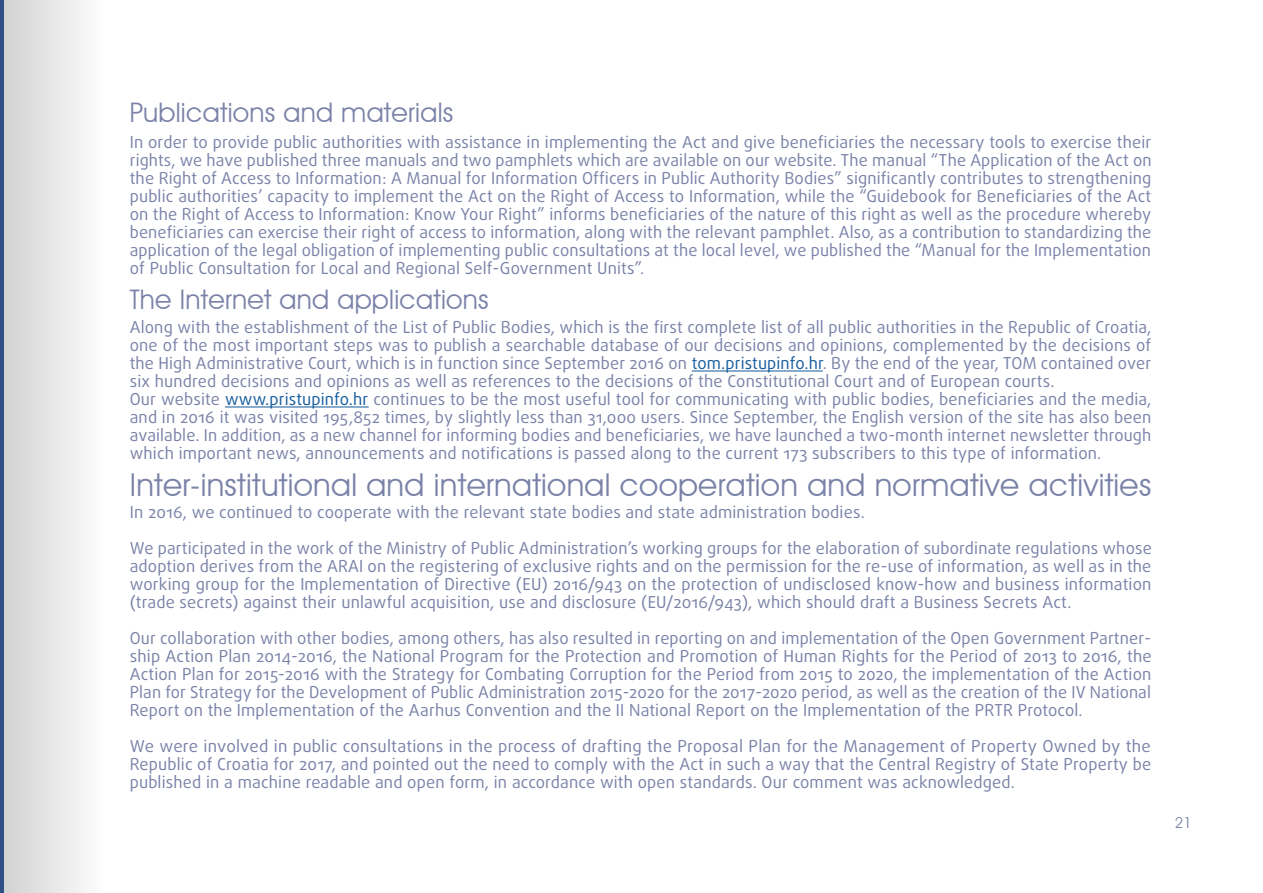
<style>
.page{position:relative;width:1263px;height:893px;background:#fff}
.page>*{position:absolute;margin:0;border:0;box-sizing:border-box;transform-origin:0 0}
.t1{font:31.5px "Avant Garde IT Cby BT";letter-spacing:.01em;color:#7a82a8}
.t2{font:27px "Avant Garde IT Cby BT";letter-spacing:.01em;color:#7a82a8}
.t3{font:16.5px/18px "Daxline Pro";letter-spacing:.01em;color:#7a82a8;text-align:justify}
.t4{font:15px "Avant Garde IT Cby BT";color:#7a82a8}
.s1{color:#175d9e}
</style>
<div class="page">
<div style="left:0;top:0;width:102px;height:893px;background:linear-gradient(to right,#c4c6ca,#fff)"></div>
<hr style="left:692px;top:370px;width:131px;height:1px;background:#175d9e">
<hr style="left:225px;top:406px;width:144px;height:1px;background:#175d9e">
<p class="t2" style="left:130px;top:96px;width:325px">Publications and materials</p>
<p class="t3" style="left:130px;top:133px;width:1023px">In order to provide public authorities with assistance in implementing the Act and give beneficiaries the necessary tools to exercise their rights, we have published three manuals and two pamphlets which are available on our website. The manual “The Application of the Act on the Right of Access to Information: A Manual for Information Officers in Public Authority Bodies” significantly contributes to strengthening public authorities’ capacity to implement the Act on the Right of Access to Information, while the “Guidebook for Beneficiaries of the Act on the Right of Access to Information: Know Your Right” informs beneficiaries of the nature of this right as well as the procedure whereby beneficiaries can exercise their right of access to information, along with the relevant pamphlet. Also, as a contribution to standardizing the application of the legal obligation of implementing public consultations at the local level, we published the “Manual for the Implementation of Public Consultation for Local and Regional Self-Government Units”.</p>
<p class="t2" style="left:130px;top:283px;width:360px">The Internet and applications</p>
<p class="t3" style="left:130px;top:318px;width:1023px">Along with the establishment of the List of Public Bodies, which is the first complete list of all public authorities in the Republic of Croatia, one of the most important steps was to publish a searchable database of our decisions and opinions, complemented by the decisions of the High Administrative Court, which is in function since September 2016 on <span class="s1">tom.pristupinfo.hr</span>. By the end of the year, TOM contained over six hundred decisions and opinions as well as references to the decisions of the Constitutional Court and of European courts.</p>
<p class="t3" style="left:130px;top:390px;width:1023px">Our website <span class="s1">www.pristupinfo.hr</span> continues to be the most useful tool for communicating with public bodies, beneficiaries and the media, and in 2016 it was visited 195,852 times, by slightly less than 31,000 users. Since September, the English version of the site has also been available. In addition, as a new channel for informing bodies and beneficiaries, we have launched a two-month internet newsletter through which important news, announcements and notifications is passed along to the current 173 subscribers to this type of information.</p>
<p class="t1" style="left:130px;top:465px;width:1023px">Inter-institutional and international cooperation and normative activities</p>
<p class="t3" style="left:130px;top:503px;width:737px">In 2016, we continued to cooperate with the relevant state bodies and state administration bodies.</p>
<p class="t3" style="left:130px;top:539px;width:1024px">We participated in the work of the Ministry of Public Administration’s working groups for the elaboration of subordinate regulations whose adoption derives from the ARAI on the registering of exclusive rights and on the permission for the re-use of information, as well as in the working group for the Implementation of Directive (EU) 2016/943 on the protection of undisclosed know-how and business information (trade secrets) against their unlawful acquisition, use and disclosure (EU/2016/943), which should draft a Business Secrets Act.</p>
<p class="t3" style="left:130px;top:629px;width:1023px">Our collaboration with other bodies, among others, has also resulted in reporting on and implementation of the Open Government Partner&shy;ship Action Plan 2014-2016, the National Program for the Protection and Promotion of Human Rights for the Period of 2013 to 2016, the Action Plan for 2015-2016 with the Strategy for Combating Corruption for the Period from 2015 to 2020, the implementation of the Action Plan for Strategy for the Development of Public Administration 2015-2020 for the 2017-2020 period, as well as the creation of the IV National Report on the Implementation of the Aarhus Convention and the II National Report on the Implementation of the PRTR Protocol.</p>
<p class="t3" style="left:130px;top:737px;width:1023px">We were involved in public consultations in the process of drafting the Proposal Plan for the Management of Property Owned by the Republic of Croatia for 2017, and pointed out the need to comply with the Act in such a way that the Central Registry of State Property be published in a machine readable and open form, in accordance with open standards. Our comment was acknowledged.</p>
<p class="t4" style="left:1175px;top:814px;width:19px">21</p>
</div>
